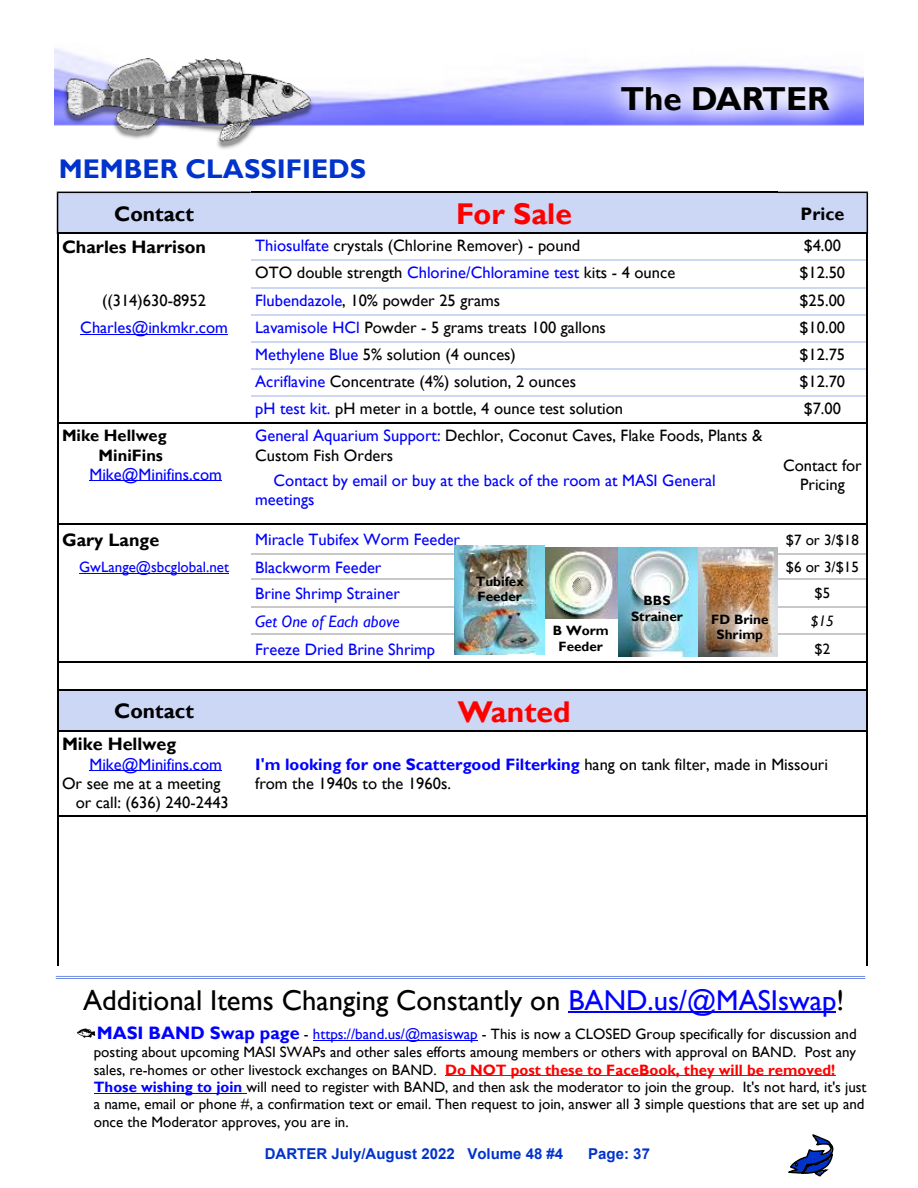
<style>
.page{position:relative;width:918px;height:1188px;background:#fff}
.page>*{position:absolute;margin:0;border:0;box-sizing:border-box;transform-origin:0 0}
.t1{font:700 33.15px "Gill Sans";color:#000}
.t2{font:700 30px "Gill Sans";color:#f00}
.t3{font:28.65px "Gill Sans";color:#000}
.t4{font:700 27px "Gill Sans";color:#03c}
.t5{font:700 21px "Gill Sans";color:#000}
.t6{font:700 18px "Gill Sans";color:#000}
.t7{font:16.5px/19px "Gill Sans";color:#000}
.t8{font:16.5px/19px "Gill Sans";color:#00f}
.t9{font:700 16.5px/19px "Gill Sans";color:#000;text-align:right}
.t10{font:italic 16.5px "Gill Sans";color:#00f}
.t11{font:15px/17.5px "Gill Sans";color:#000}
.t12{font:700 15px "Arial";color:#03c}
.t13{font:15px "Gill Sans";color:#00f}
.t14{font:italic 15px "Gill Sans";color:#000}
.t15{font:700 13.5px/15.6px "Gill Sans";color:#000;text-align:center}
.s1{color:#00f}
.s2{font-weight:700;color:#00f}
.s3{font-weight:700;font-size:18px;color:#00f}
.s4{font-weight:700;color:#f00}
</style>
<div class="page">
<img style="left:54px;top:48px;width:532px;height:78px">
<img style="left:586px;top:65px;width:278px;height:61px">
<img style="left:61px;top:59px;width:255px;height:90px">
<img style="left:66px;top:59px;width:245px;height:82px">
<svg style="left:788px;top:1134px;width:46px;height:43px"></svg>
<div style="left:251px;top:192px;width:527px;height:41px;background:#ccd6f5"></div>
<div style="left:58px;top:690px;width:193px;height:41px;background:#ccd6f5"></div>
<div style="left:251px;top:690px;width:527px;height:41px;background:#ccd6f5"></div>
<div style="left:778px;top:690px;width:89px;height:41px;background:#ccd6f5"></div>
<hr style="left:89px;top:480px;width:133px;height:1px;background:#00f">
<hr style="left:79px;top:573px;width:150px;height:1px;background:#00f">
<hr style="left:89px;top:771px;width:133px;height:1px;background:#00f">
<hr style="left:251px;top:192px;width:527px;height:1px;background:#000">
<hr style="left:251px;top:233px;width:527px;height:1px;background:#000">
<hr style="left:251px;top:260px;width:527px;height:1px;background:#ccd6f5">
<hr style="left:251px;top:287px;width:527px;height:1px;background:#ccd6f5">
<hr style="left:251px;top:314px;width:527px;height:2px;background:#ccd6f5">
<hr style="left:251px;top:341px;width:527px;height:2px;background:#ccd6f5">
<hr style="left:251px;top:368px;width:527px;height:2px;background:#ccd6f5">
<hr style="left:251px;top:396px;width:527px;height:1px;background:#ccd6f5">
<hr style="left:251px;top:423px;width:527px;height:1px;background:#000">
<hr style="left:57px;top:524px;width:194px;height:1px;background:#000">
<hr style="left:251px;top:524px;width:527px;height:1px;background:#000">
<hr style="left:778px;top:524px;width:90px;height:1px;background:#000">
<hr style="left:251px;top:553px;width:527px;height:2px;background:#c8c8c8">
<hr style="left:778px;top:553px;width:90px;height:2px;background:#c8c8c8">
<hr style="left:251px;top:578px;width:527px;height:1px;background:#c8c8c8">
<hr style="left:778px;top:578px;width:90px;height:1px;background:#c8c8c8">
<hr style="left:251px;top:606px;width:527px;height:1px;background:#c8c8c8">
<hr style="left:778px;top:606px;width:90px;height:1px;background:#c8c8c8">
<hr style="left:251px;top:634px;width:527px;height:1px;background:#c8c8c8">
<hr style="left:778px;top:634px;width:90px;height:1px;background:#c8c8c8">
<hr style="left:57px;top:661px;width:194px;height:2px;background:#000">
<hr style="left:251px;top:661px;width:527px;height:2px;background:#000">
<hr style="left:778px;top:661px;width:90px;height:2px;background:#000">
<hr style="left:57px;top:689px;width:194px;height:2px;background:#000">
<hr style="left:251px;top:689px;width:527px;height:2px;background:#000">
<hr style="left:778px;top:689px;width:90px;height:2px;background:#000">
<hr style="left:57px;top:730px;width:194px;height:2px;background:#000">
<hr style="left:251px;top:730px;width:527px;height:2px;background:#000">
<hr style="left:778px;top:730px;width:90px;height:2px;background:#000">
<hr style="left:57px;top:815px;width:194px;height:2px;background:#000">
<hr style="left:251px;top:815px;width:527px;height:2px;background:#000">
<hr style="left:778px;top:815px;width:90px;height:2px;background:#000">
<svg style="left:57px;top:192px;width:194px;height:232px"></svg>
<hr style="left:57px;top:423px;width:1px;height:102px;background:#000">
<hr style="left:57px;top:524px;width:1px;height:30px;background:#000">
<svg style="left:57px;top:554px;width:1px;height:107px"></svg>
<hr style="left:57px;top:661px;width:1px;height:30px;background:#000">
<hr style="left:57px;top:689px;width:1px;height:43px;background:#000">
<hr style="left:57px;top:730px;width:1px;height:87px;background:#000">
<svg style="left:57px;top:817px;width:1px;height:149px"></svg>
<svg style="left:778px;top:192px;width:90px;height:232px"></svg>
<hr style="left:867px;top:423px;width:1px;height:102px;background:#000">
<hr style="left:867px;top:524px;width:1px;height:31px;background:#000">
<svg style="left:867px;top:555px;width:1px;height:106px"></svg>
<hr style="left:867px;top:661px;width:1px;height:30px;background:#000">
<hr style="left:867px;top:689px;width:1px;height:43px;background:#000">
<hr style="left:867px;top:730px;width:1px;height:87px;background:#000">
<svg style="left:867px;top:817px;width:1px;height:149px"></svg>
<hr style="left:56px;top:978px;width:809px;height:1px;background:#03c">
<hr style="left:56px;top:976px;width:809px;height:1px;background:#03c">
<hr style="left:568px;top:1011px;width:268px;height:1px;background:#00f">
<svg style="left:77px;top:1028px;width:18px;height:10px"></svg>
<hr style="left:313px;top:1040px;width:165px;height:1px;background:#00f">
<hr style="left:445px;top:1075px;width:390px;height:1px;background:#f00">
<hr style="left:94px;top:1093px;width:152px;height:1px;background:#00f">
<img style="left:618px;top:547px;width:160px;height:110px">
<img style="left:680px;top:585px;width:119px;height:72px">
<img style="left:618px;top:566px;width:99px;height:83px">
<img style="left:560px;top:547px;width:58px;height:72px">
<div style="left:544px;top:619px;width:74px;height:37px;background:#fff"></div>
<img style="left:455px;top:546px;width:90px;height:109px">
<img style="left:440px;top:547px;width:120px;height:83px">
<h3 class="t4" style="left:59px;top:160px;width:309px">MEMBER CLASSIFIEDS</h3>
<h1 class="t1" style="left:620px;top:87px;width:211px">The DARTER</h1>
<p class="t5" style="left:114px;top:206px;width:81px">Contact</p>
<h2 class="t2" style="left:456px;top:204px;width:117px">For Sale</h2>
<p class="t6" style="left:801px;top:207px;width:45px">Price</p>
<p class="t6" style="left:62px;top:240px;width:145px">Charles Harrison</p>
<p class="t7" style="left:255px;top:238px;width:327px"><span class="s1">Thiosulfate</span> crystals (Chlorine Remover) - pound</p>
<p class="t7" style="left:804px;top:238px;width:39px">$4.00</p>
<p class="t7" style="left:255px;top:265px;width:422px">OTO double strength <span class="s1">Chlorine/Chloramine test</span> kits - 4 ounce</p>
<p class="t7" style="left:800px;top:265px;width:47px">$12.50</p>
<p class="t7" style="left:102px;top:292px;width:105px">((314)630-8952</p>
<p class="t7" style="left:255px;top:292px;width:246px"><span class="s1">Flubendazole</span>, 10% powder 25 grams</p>
<p class="t7" style="left:800px;top:292px;width:47px">$25.00</p>
<p class="t8" style="left:80px;top:319px;width:149px">Charles@inkmkr.com</p>
<p class="t7" style="left:255px;top:319px;width:352px"><span class="s1">Lavamisole HCl</span> Powder - 5 grams treats 100 gallons</p>
<p class="t7" style="left:800px;top:319px;width:47px">$10.00</p>
<p class="t7" style="left:255px;top:347px;width:262px"><span class="s1">Methylene Blue</span> 5% solution (4 ounces)</p>
<p class="t7" style="left:800px;top:347px;width:47px">$12.75</p>
<p class="t7" style="left:255px;top:374px;width:322px"><span class="s1">Acriflavine</span> Concentrate (4%) solution, 2 ounces</p>
<p class="t7" style="left:800px;top:374px;width:47px">$12.70</p>
<p class="t7" style="left:255px;top:401px;width:369px"><span class="s1">pH test kit.</span> pH meter in a bottle, 4 ounce test solution</p>
<p class="t7" style="left:804px;top:401px;width:39px">$7.00</p>
<p class="t9" style="left:62px;top:428px;width:106px">Mike Hellweg<br>MiniFins</p>
<p class="t8" style="left:89px;top:466px;width:134px">Mike@Minifins.com</p>
<p class="t7" style="left:255px;top:428px;width:509px"><span class="s1">General Aquarium Support:</span> Dechlor, Coconut Caves, Flake Foods, Plants &amp;<br>Custom Fish Orders</p>
<p class="t8" style="left:255px;top:472px;width:462px;text-indent:18px">Contact by email or buy at the back of the room at MASI General meetings</p>
<p class="t7" style="left:783px;top:457px;width:80px;text-align:center">Contact for<br>Pricing</p>
<p class="t6" style="left:62px;top:534px;width:99px">Gary Lange</p>
<p class="t8" style="left:255px;top:532px;width:206px">Miracle Tubifex Worm Feeder</p>
<p class="t11" style="left:786px;top:533px;width:75px">$7 or 3/$18</p>
<p class="t13" style="left:79px;top:562px;width:151px">GwLange@sbcglobal.net</p>
<p class="t8" style="left:255px;top:559px;width:128px">Blackworm Feeder</p>
<p class="t11" style="left:786px;top:560px;width:75px">$6 or 3/$15</p>
<p class="t8" style="left:255px;top:586px;width:146px">Brine Shrimp Strainer</p>
<p class="t11" style="left:815px;top:586px;width:17px">$5</p>
<p class="t10" style="left:255px;top:615px;width:146px">Get One of Each above</p>
<p class="t14" style="left:811px;top:616px;width:25px">$15</p>
<p class="t8" style="left:255px;top:641px;width:181px">Freeze Dried Brine Shrimp</p>
<p class="t11" style="left:815px;top:642px;width:17px">$2</p>
<p class="t15" style="left:476px;top:575px;width:50px;text-align:left">Tubifex<br>Feeder</p>
<p class="t15" style="left:631px;top:594px;width:53px">BBS<br>Strainer</p>
<p class="t15" style="left:711px;top:613px;width:59px">FD Brine<br>Shrimp</p>
<p class="t15" style="left:553px;top:624px;width:57px">B Worm<br>Feeder</p>
<p class="t5" style="left:114px;top:704px;width:81px">Contact</p>
<h2 class="t2" style="left:458px;top:701px;width:114px">Wanted</h2>
<p class="t6" style="left:62px;top:738px;width:116px">Mike Hellweg</p>
<p class="t8" style="left:89px;top:756px;width:134px">Mike@Minifins.com</p>
<p class="t7" style="left:76px;top:775px;width:155px;text-indent:-14px">Or see me at a meeting or call: (636) 240-2443</p>
<p class="t7" style="left:255px;top:757px;width:574px"><span class="s2">I'm looking for one Scattergood Filterking</span> hang on tank filter, made in Missouri from the 1940s to the 1960s.</p>
<h3 class="t3" style="left:83px;top:990px;width:763px">Additional Items Changing Constantly on <span class="s1">BAND.us/@MASIswap</span>!</h3>
<p class="t11" style="left:94px;top:1027px;width:774px"><span class="s3">MASI BAND Swap page</span> - <span class="s1">https://band.us/@masiswap</span> - This is now a CLOSED Group specifically for discussion and posting about upcoming MASI SWAPs and other sales efforts amoung members or others with approval on BAND. Post any sales, re-homes or other livestock exchanges on BAND. <span class="s4">Do NOT post these to FaceBook, they will be removed!<br></span><span class="s2">Those wishing to join</span> will need to register with BAND, and then ask the moderator to join the group. It's not hard, it's just a name, email or phone #, a confirmation text or email. Then request to join, answer all 3 simple questions that are set up and once the Moderator approves, you are in.</p>
<p class="t12" style="left:265px;top:1148px;width:300px">DARTER July/August 2022 Volume 48 #4</p>
<p class="t12" style="left:588px;top:1148px;width:63px">Page: 37</p>
</div>
